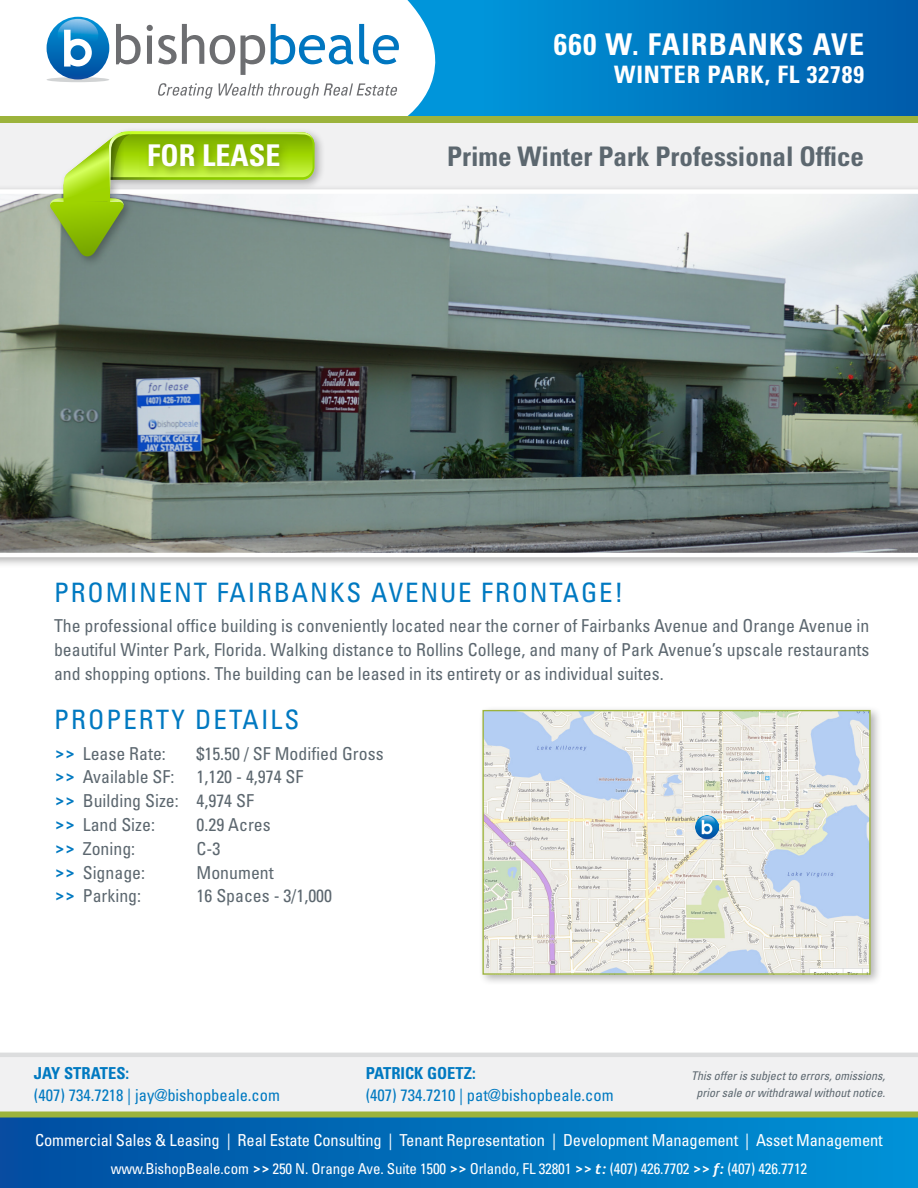
<style>
.page{position:relative;width:918px;height:1188px;background:#fff}
.page>*{position:absolute;margin:0;border:0;box-sizing:border-box;transform-origin:0 0}
.t1{font:700 condensed 30px "Univers LT Std";letter-spacing:.04em;color:#fff}
.t2{font:700 condensed 27px "Univers LT Std";color:#5c676f}
.t3{font:condensed 26.7px "Univers LT Std";letter-spacing:.07em;color:#0079c1}
.t4{font:700 condensed 24px "Univers LT Std";letter-spacing:.04em;color:#fff}
.t5{font:condensed 17.85px/23.7px "Univers LT Std";color:#5c676f;text-align:justify}
.t6{font:condensed 16.5px "Univers LT Std";letter-spacing:-.01em;color:#fff}
.t7{font:condensed 16.5px "Univers LT Std";color:#0079c1}
.t8{font:700 condensed 16.5px "Univers LT Std";color:#0079c1}
.t9{font:condensed 15px "Univers LT Std";letter-spacing:-.01em;color:#fff}
.t10{font:italic condensed 12px/16.5px "Univers LT Std";color:#5c676f;text-align:center}
.s1{font-family:"Trebuchet MS";font-weight:700;font-stretch:normal;color:#0079c1}
.s2{font-family:"Trebuchet MS";font-weight:700;font-stretch:normal}
.s3{font-family:"Trebuchet";font-weight:700;font-style:italic;font-stretch:normal}
</style>
<div class="page">
<svg style="left:0;top:1053px;width:918px;height:59px;fill:#f1f1f2"></svg>
<div style="left:0;top:1118px;width:918px;height:70px;background:linear-gradient(to right,#014da0,#0092d6)"></div>
<div style="left:0;top:1112px;width:918px;height:6px;background:#9cb33c"></div>
<svg style="left:407px;top:0;width:511px;height:116px;background:#0a80c6"></svg>
<div style="left:47px;top:77px;width:62px;height:5px;background:#d1d3d4;border-radius:50%"></div>
<svg style="left:47px;top:17px;width:62px;height:62px"></svg>
<img style="left:58px;top:19px;width:40px;height:32px">
<svg style="left:64px;top:30px;width:28px;height:37px"></svg>
<svg style="left:116px;top:24px;width:149px;height:51px"></svg>
<svg style="left:271px;top:24px;width:128px;height:40px"></svg>
<svg style="left:158px;top:83px;width:239px;height:16px"></svg>
<div style="left:0;top:116px;width:918px;height:7px;background:#9cb33c"></div>
<div style="left:0;top:123px;width:918px;height:66px;background:#f1f1f2"></div>
<div style="left:478px;top:705px;width:404px;height:282px;background:#000;opacity:.3"></div>
<img style="left:484px;top:712px;width:385px;height:261px">
<div style="left:482px;top:710px;width:389px;height:265px;border:1px solid #9cb33c"></div>
<img style="left:696px;top:815px;width:23px;height:25px">
<div style="left:0;top:185px;width:918px;height:384px;background:#000;opacity:.3"></div>
<img style="left:0;top:189px;width:918px;height:368px">
<div style="left:46px;top:127px;width:280px;height:141px;background:#000;opacity:.3"></div>
<svg style="left:48px;top:131px;width:266px;height:127px"></svg>
<div style="left:145px;top:140px;width:145px;height:38px;background:#000;opacity:.3"></div>
<h1 class="t1" style="left:147px;top:137px;width:85px">FOR LEASE</h1>
<h1 class="t1" style="left:554px;top:26px;width:312px">660 W. FAIRBANKS AVE</h1>
<h3 class="t4" style="left:614px;top:60px;width:251px">WINTER PARK, FL 32789</h3>
<h2 class="t2" style="left:447px;top:140px;width:418px">PRIME WINTER PARK PROFESSIONAL OFFICE</h2>
<h3 class="t3" style="left:54px;top:576px;width:571px">prominent Fairbanks avenue frontage!</h3>
<p class="t5" style="left:54px;top:614px;width:817px">The professional office building is conveniently located near the corner of Fairbanks Avenue and Orange Avenue in beautiful Winter Park, Florida. Walking distance to Rollins College, and many of Park Avenue’s upscale restaurants and shopping options. The building can be leased in its entirety or as individual suites.</p>
<h3 class="t3" style="left:54px;top:703px;width:247px">Property Details</h3>
<p class="t5" style="left:54px;top:741px;width:113px"><span class="s1">&gt;&gt;</span> Lease Rate:</p>
<p class="t5" style="left:54px;top:741px;width:331px;text-align:left;text-indent:143px">$15.50 / SF Modified Gross <span class="s1">&gt;&gt;</span> Available SF: 1,120 - 4,974 SF<br><span class="s1">&gt;&gt;</span> Building Size: 4,974 SF<br><span class="s1">&gt;&gt;</span> Land Size:</p>
<p class="t5" style="left:197px;top:813px;width:76px">0.29 Acres</p>
<p class="t5" style="left:54px;top:836px;width:83px"><span class="s1">&gt;&gt;</span> Zoning:</p>
<p class="t5" style="left:197px;top:836px;width:25px">C-3</p>
<p class="t5" style="left:54px;top:860px;width:125px"><span class="s1">&gt;&gt;</span> Signage: M</p>
<p class="t5" style="left:211px;top:860px;width:64px">onument</p>
<p class="t5" style="left:54px;top:884px;width:89px"><span class="s1">&gt;&gt;</span> Parking:</p>
<p class="t5" style="left:197px;top:884px;width:137px">16 Spaces - 3/1,000</p>
<p class="t8" style="left:34px;top:1063px;width:97px">JAY STRATES:</p>
<p class="t7" style="left:34px;top:1085px;width:248px">(407) 734.7218 | jay@bishopbeale.com</p>
<p class="t8" style="left:366px;top:1063px;width:112px">PATRICK GOETZ:</p>
<p class="t7" style="left:366px;top:1085px;width:250px">(407) 734.7210 | pat@bishopbeale.com</p>
<p class="t10" style="left:691px;top:1067px;width:195px">This offer is subject to errors, omissions, prior sale or withdrawal without notice.</p>
<p class="t6" style="left:35px;top:1130px;width:849px">Commercial Sales &amp; Leasing | Real Estate Consulting | Tenant Representation | Development Management | Asset Management</p>
<p class="t9" style="left:111px;top:1159px;width:698px">www.BishopBeale.com <span class="s2">&gt;&gt;</span> 250 N. Orange Ave. Suite 1500 <span class="s2">&gt;&gt;</span> Orlando, FL 32801 <span class="s2">&gt;&gt;</span> <span class="s3">t:</span> (407) 426.7702 <span class="s2">&gt;&gt;</span> <span class="s3">f:</span> (407) 426.7712</p>
</div>
